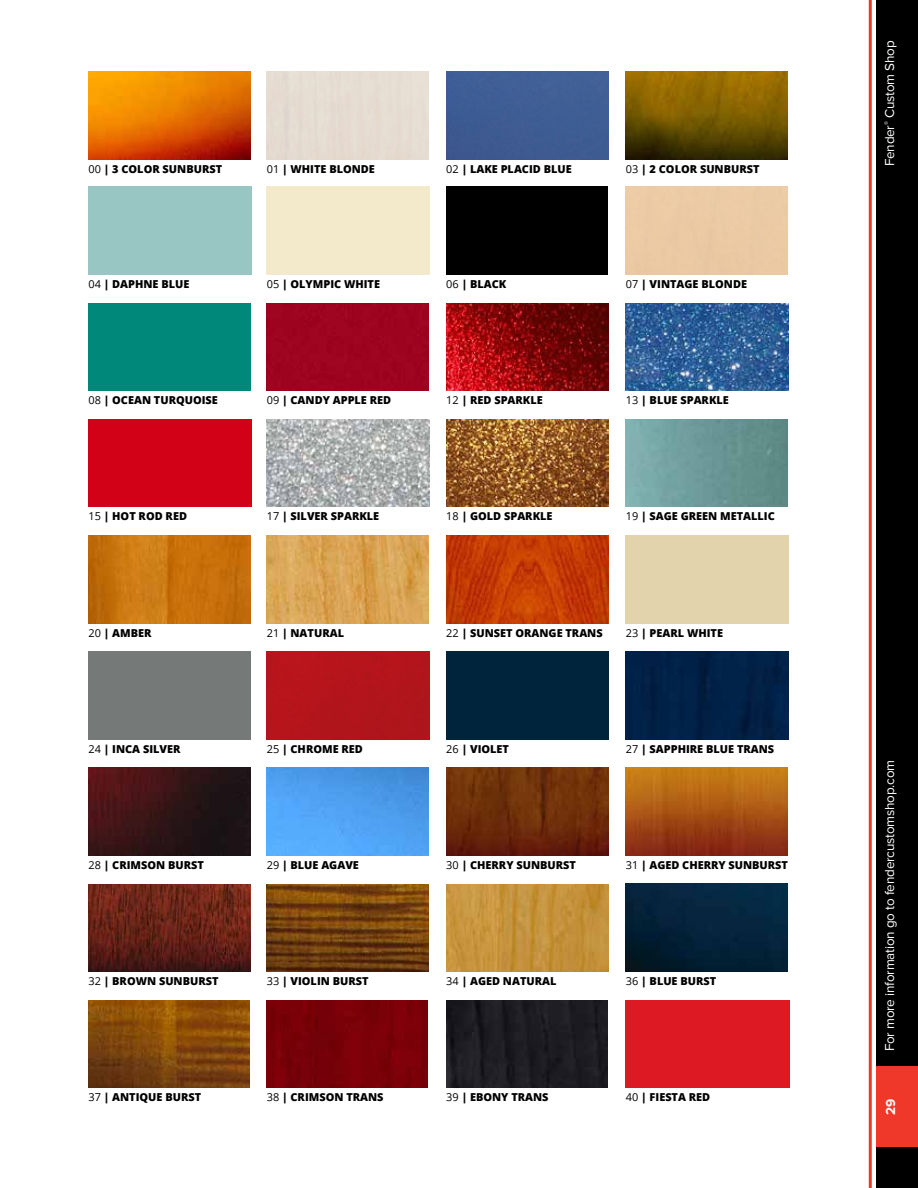
<style>
.page{position:relative;width:918px;height:1188px;background:#fff}
.page>*{position:absolute;margin:0;border:0;box-sizing:border-box;transform-origin:0 0}
.t1{font:13.5px "Proxima Nova";letter-spacing:-.015em;color:#fff}
.t2{font:700 13.5px "Proxima Nova";color:#fff}
.t3{font:800 10.95px "Open Sans";color:#000}
.s1{font-weight:400}
</style>
<div class="page">
<img style="left:88px;top:72px;width:162px;height:87px">
<img style="left:446px;top:419px;width:162px;height:88px">
<div style="left:267px;top:652px;width:162px;height:87px;background:#b4151c"></div>
<div style="left:88px;top:303px;width:163px;height:88px;background:#00887a"></div>
<img style="left:626px;top:419px;width:162px;height:88px">
<div style="left:446px;top:652px;width:163px;height:87px;background:#00243c"></div>
<div style="left:446px;top:72px;width:162px;height:87px;background:#3e5d94"></div>
<div style="left:267px;top:303px;width:162px;height:88px;background:#9d031f"></div>
<img style="left:88px;top:535px;width:163px;height:88px">
<div style="left:626px;top:652px;width:162px;height:87px;background:#012147"></div>
<img style="left:626px;top:72px;width:162px;height:87px">
<img style="left:446px;top:303px;width:162px;height:88px">
<img style="left:267px;top:535px;width:162px;height:88px">
<img style="left:88px;top:768px;width:163px;height:87px">
<img style="left:626px;top:303px;width:162px;height:88px">
<img style="left:446px;top:535px;width:162px;height:88px">
<img style="left:267px;top:768px;width:162px;height:87px">
<div style="left:89px;top:419px;width:162px;height:88px;background:#d20117"></div>
<img style="left:446px;top:768px;width:162px;height:87px">
<div style="left:446px;top:187px;width:162px;height:87px;background:#000"></div>
<img style="left:267px;top:419px;width:163px;height:88px">
<img style="left:626px;top:768px;width:162px;height:87px">
<img style="left:88px;top:884px;width:163px;height:88px">
<img style="left:267px;top:884px;width:162px;height:88px">
<img style="left:446px;top:884px;width:162px;height:88px">
<img style="left:626px;top:884px;width:161px;height:87px">
<img style="left:446px;top:1000px;width:162px;height:88px">
<div style="left:626px;top:1000px;width:163px;height:88px;background:#dd1923"></div>
<img style="left:88px;top:1000px;width:162px;height:88px">
<img style="left:267px;top:1000px;width:161px;height:88px">
<div style="left:876px;top:0;width:42px;height:1188px;background:#000"></div>
<div style="left:876px;top:1066px;width:42px;height:82px;background:#ef3829"></div>
<hr style="left:869px;top:0;width:3px;height:1188px;background:#ef3829">
<p class="t3" style="left:88px;top:160px;width:135px"><span class="s1">00</span> | 3 COLOR SUNBURST</p>
<p class="t3" style="left:267px;top:160px;width:110px"><span class="s1">01</span> | WHITE BLONDE</p>
<p class="t3" style="left:446px;top:160px;width:127px"><span class="s1">02</span> | LAKE PLACID BLUE</p>
<p class="t3" style="left:626px;top:160px;width:135px"><span class="s1">03</span> | 2 COLOR SUNBURST</p>
<p class="t3" style="left:88px;top:276px;width:102px"><span class="s1">04</span> | DAPHNE BLUE</p>
<p class="t3" style="left:267px;top:276px;width:115px"><span class="s1">05</span> | OLYMPIC WHITE</p>
<p class="t3" style="left:446px;top:276px;width:62px"><span class="s1">06</span> | BLACK</p>
<p class="t3" style="left:626px;top:276px;width:123px"><span class="s1">07</span> | VINTAGE BLONDE</p>
<p class="t3" style="left:88px;top:392px;width:131px"><span class="s1">08</span> | OCEAN TURQUOISE</p>
<p class="t3" style="left:267px;top:392px;width:126px"><span class="s1">09</span> | CANDY APPLE RED</p>
<p class="t3" style="left:446px;top:392px;width:98px"><span class="s1">12</span> | RED SPARKLE</p>
<p class="t3" style="left:626px;top:392px;width:105px"><span class="s1">13</span> | BLUE SPARKLE</p>
<p class="t3" style="left:88px;top:508px;width:100px"><span class="s1">15</span> | HOT ROD RED</p>
<p class="t3" style="left:267px;top:508px;width:114px"><span class="s1">17</span> | SILVER SPARKLE</p>
<p class="t3" style="left:446px;top:508px;width:108px"><span class="s1">18</span> | GOLD SPARKLE</p>
<p class="t3" style="left:626px;top:508px;width:151px"><span class="s1">19</span> | SAGE GREEN METALLIC</p>
<p class="t3" style="left:88px;top:624px;width:65px"><span class="s1">20</span> | AMBER</p>
<p class="t3" style="left:267px;top:624px;width:79px"><span class="s1">21</span> | NATURAL</p>
<p class="t3" style="left:446px;top:624px;width:158px"><span class="s1">22</span> | SUNSET ORANGE TRANS</p>
<p class="t3" style="left:626px;top:624px;width:99px"><span class="s1">23</span> | PEARL WHITE</p>
<p class="t3" style="left:88px;top:740px;width:94px"><span class="s1">24</span> | INCA SILVER</p>
<p class="t3" style="left:267px;top:740px;width:98px"><span class="s1">25</span> | CHROME RED</p>
<p class="t3" style="left:446px;top:740px;width:64px"><span class="s1">26</span> | VIOLET</p>
<p class="t3" style="left:626px;top:740px;width:150px"><span class="s1">27</span> | SAPPHIRE BLUE TRANS</p>
<p class="t3" style="left:88px;top:857px;width:117px"><span class="s1">28</span> | CRIMSON BURST</p>
<p class="t3" style="left:267px;top:857px;width:94px"><span class="s1">29</span> | BLUE AGAVE</p>
<p class="t3" style="left:446px;top:857px;width:131px"><span class="s1">30</span> | CHERRY SUNBURST</p>
<p class="t3" style="left:626px;top:857px;width:164px"><span class="s1">31</span> | AGED CHERRY SUNBURST</p>
<p class="t3" style="left:88px;top:973px;width:132px"><span class="s1">32</span> | BROWN SUNBURST</p>
<p class="t3" style="left:267px;top:973px;width:103px"><span class="s1">33</span> | VIOLIN BURST</p>
<p class="t3" style="left:446px;top:973px;width:112px"><span class="s1">34</span> | AGED NATURAL</p>
<p class="t3" style="left:626px;top:973px;width:92px"><span class="s1">36</span> | BLUE BURST</p>
<p class="t3" style="left:88px;top:1089px;width:114px"><span class="s1">37</span> | ANTIQUE BURST</p>
<p class="t3" style="left:267px;top:1089px;width:118px"><span class="s1">38</span> | CRIMSON TRANS</p>
<p class="t3" style="left:446px;top:1089px;width:104px"><span class="s1">39</span> | EBONY TRANS</p>
<p class="t3" style="left:626px;top:1089px;width:86px"><span class="s1">40</span> | FIESTA RED</p>
<p class="t1" style="left:882px;top:166px;width:127px;rotate:-90deg">Fender<sup>®</sup> Custom Shop</p>
<p class="t1" style="left:882px;top:1051px;width:293px;rotate:-90deg">For more information go to fendercustomshop.com</p>
<p class="t2" style="left:883px;top:1115px;width:18px;rotate:-90deg">29</p>
</div>
